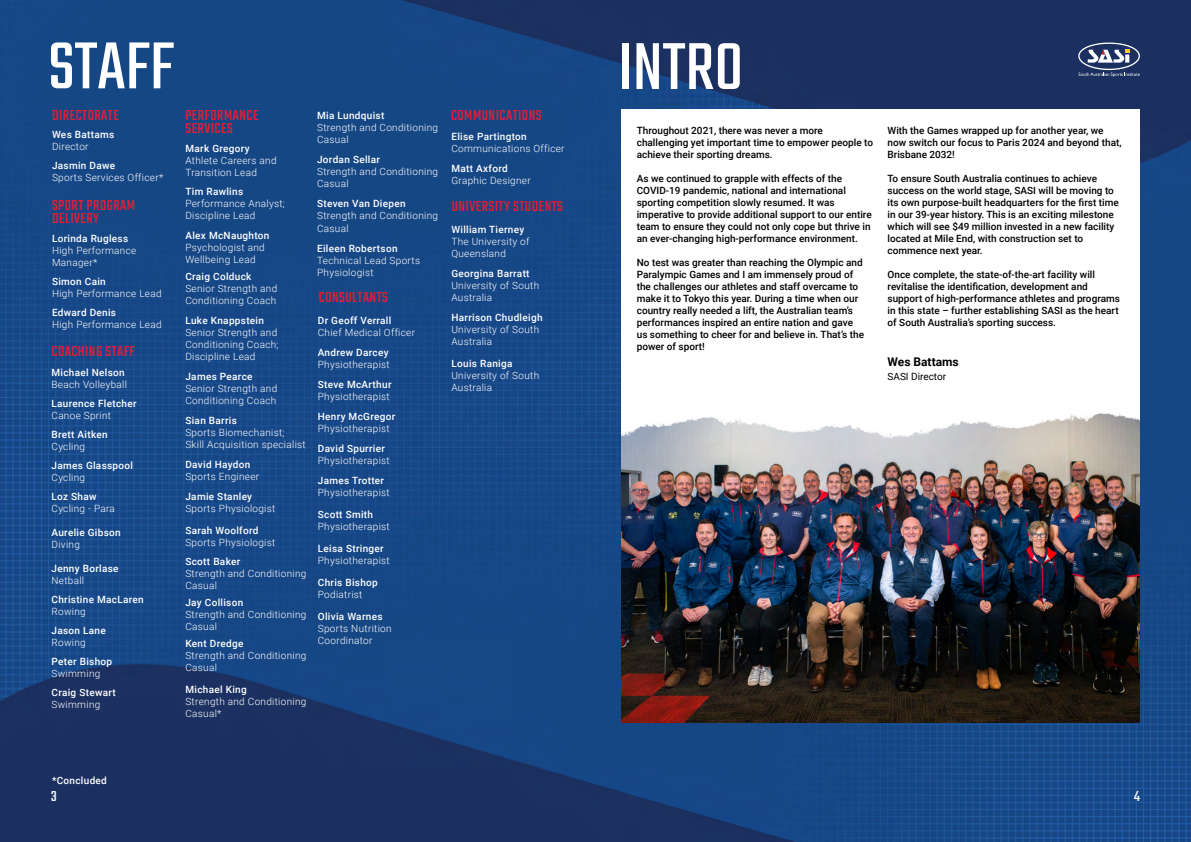
<style>
.page{position:relative;width:1191px;height:842px;background:#fff}
.page>*{position:absolute;margin:0;border:0;box-sizing:border-box;transform-origin:0 0}
.t1{font:73.2px "Teko";color:#fff}
.t2{font:16px/13px "Teko";letter-spacing:.03em;color:#ed1b30}
.t3{font:16px "Teko";color:#fff}
.t4{font:700 12px "Roboto";color:#000}
.t5{font:300 10px/12px "Roboto";letter-spacing:.03em;color:#fff}
.t6{font:500 10px/12px "Roboto";color:#000}
.t7{font:500 10px/12px "Roboto";letter-spacing:.03em;color:#fff}
.t8{font:10px "Roboto";color:#000}
.s1{font-weight:300}
.s2{font-weight:500}
</style>
<div class="page">
<img style="left:0;top:0;width:1191px;height:842px">
<img style="left:621px;top:438px;width:519px;height:284px">
<div style="left:621px;top:110px;width:519px;height:301px;background:#fff"></div>
<img style="left:621px;top:411px;width:519px;height:27px">
<div style="left:1078px;top:43px;width:62px;height:27px;border:1px solid #fff;border-radius:50%"></div>
<svg style="left:1078px;top:73px;width:61px;height:4px"></svg>
<svg style="left:1087px;top:50px;width:42px;height:13px"></svg>
<p class="t1" style="left:48px;top:25px;width:127px">STAFF</p>
<p class="t2" style="left:52px;top:110px;width:68px">DIRECTORATE</p>
<p class="t7" style="left:52px;top:128px;width:64px">Wes Battams<br><span class="s1">Director</span></p>
<p class="t5" style="left:52px;top:159px;width:113px"><span class="s2">Jasmin Dawe<br></span>Sports Services Officer*</p>
<p class="t2" style="left:52px;top:200px;width:85px">SPORT PROGRAM<br>DELIVERY</p>
<p class="t5" style="left:52px;top:232px;width:86px"><span class="s2">Lorinda Rugless<br></span>High Performance<br>Manager*</p>
<p class="t5" style="left:52px;top:275px;width:111px"><span class="s2">Simon Cain<br></span>High Performance Lead</p>
<p class="t5" style="left:52px;top:306px;width:111px"><span class="s2">Edward Denis<br></span>High Performance Lead</p>
<p class="t2" style="left:52px;top:346px;width:85px">COACHING STAFF</p>
<p class="t5" style="left:52px;top:366px;width:77px"><span class="s2">Michael Nelson<br></span>Beach Volleyball</p>
<p class="t7" style="left:52px;top:397px;width:87px">Laurence Fletcher<br><span class="s1">Canoe Sprint</span></p>
<p class="t7" style="left:52px;top:428px;width:58px">Brett Aitken<br><span class="s1">Cycling</span></p>
<p class="t7" style="left:52px;top:459px;width:83px">James Glasspool<br><span class="s1">Cycling</span></p>
<p class="t5" style="left:52px;top:490px;width:65px"><span class="s2">Loz Shaw<br></span>Cycling - Para</p>
<p class="t7" style="left:52px;top:526px;width:71px">Aurelie Gibson<br><span class="s1">Diving</span></p>
<p class="t7" style="left:52px;top:562px;width:69px">Jenny Borlase<br><span class="s1">Netball</span></p>
<p class="t7" style="left:52px;top:593px;width:94px">Christine MacLaren<br><span class="s1">Rowing</span></p>
<p class="t7" style="left:52px;top:624px;width:56px">Jason Lane<br><span class="s1">Rowing</span></p>
<p class="t7" style="left:52px;top:655px;width:62px">Peter Bishop<br><span class="s1">Swimming</span></p>
<p class="t7" style="left:52px;top:686px;width:66px">Craig Stewart<br><span class="s1">Swimming</span></p>
<p class="t2" style="left:185px;top:110px;width:75px">PERFORMANCE<br>SERVICES</p>
<p class="t5" style="left:185px;top:142px;width:93px"><span class="s2">Mark Gregory<br></span>Athlete Careers and<br>Transition Lead</p>
<p class="t5" style="left:185px;top:185px;width:101px"><span class="s2">Tim Rawlins<br></span>Performance Analyst;<br>Discipline Lead</p>
<p class="t5" style="left:185px;top:229px;width:85px"><span class="s2">Alex McNaughton<br></span>Psychologist and<br>Wellbeing Lead</p>
<p class="t5" style="left:185px;top:270px;width:93px"><span class="s2">Craig Colduck<br></span>Senior Strength and<br>Conditioning Coach</p>
<p class="t5" style="left:185px;top:314px;width:95px"><span class="s2">Luke Knappstein<br></span>Senior Strength and<br>Conditioning Coach;<br>Discipline Lead</p>
<p class="t5" style="left:185px;top:370px;width:93px"><span class="s2">James Pearce<br></span>Senior Strength and<br>Conditioning Coach</p>
<p class="t5" style="left:185px;top:414px;width:122px"><span class="s2">Sian Barris<br></span>Sports Biomechanist;<br>Skill Acquisition specialist</p>
<p class="t5" style="left:185px;top:458px;width:75px"><span class="s2">David Haydon<br></span>Sports Engineer</p>
<p class="t5" style="left:185px;top:490px;width:91px"><span class="s2">Jamie Stanley<br></span>Sports Physiologist</p>
<p class="t5" style="left:185px;top:524px;width:91px"><span class="s2">Sarah Woolford<br></span>Sports Physiologist</p>
<p class="t5" style="left:185px;top:555px;width:122px"><span class="s2">Scott Baker<br></span>Strength and Conditioning<br>Casual</p>
<p class="t5" style="left:185px;top:596px;width:122px"><span class="s2">Jay Collison<br></span>Strength and Conditioning<br>Casual</p>
<p class="t5" style="left:185px;top:637px;width:122px"><span class="s2">Kent Dredge<br></span>Strength and Conditioning<br>Casual</p>
<p class="t5" style="left:185px;top:683px;width:122px"><span class="s2">Michael King<br></span>Strength and Conditioning<br>Casual*</p>
<p class="t5" style="left:317px;top:110px;width:122px"><span class="s2">Mia Lundquist<br></span>Strength and Conditioning<br>Casual</p>
<p class="t5" style="left:317px;top:154px;width:122px"><span class="s2">Jordan Sellar<br></span>Strength and Conditioning<br>Casual</p>
<p class="t5" style="left:317px;top:198px;width:122px"><span class="s2">Steven Van Diepen<br></span>Strength and Conditioning<br>Casual</p>
<p class="t5" style="left:317px;top:242px;width:104px"><span class="s2">Eileen Robertson<br></span>Technical Lead Sports<br>Physiologist</p>
<p class="t5" style="left:318px;top:314px;width:99px"><span class="s2">Dr Geoff Verrall<br></span>Chief Medical Officer</p>
<p class="t5" style="left:318px;top:346px;width:73px"><span class="s2">Andrew Darcey<br></span>Physiotherapist</p>
<p class="t5" style="left:318px;top:378px;width:75px"><span class="s2">Steve McArthur<br></span>Physiotherapist</p>
<p class="t5" style="left:318px;top:410px;width:79px"><span class="s2">Henry McGregor<br></span>Physiotherapist</p>
<p class="t5" style="left:318px;top:442px;width:73px"><span class="s2">David Spurrier<br></span>Physiotherapist</p>
<p class="t5" style="left:318px;top:474px;width:73px"><span class="s2">James Trotter<br></span>Physiotherapist</p>
<p class="t5" style="left:318px;top:508px;width:73px"><span class="s2">Scott Smith<br></span>Physiotherapist</p>
<p class="t5" style="left:318px;top:542px;width:73px"><span class="s2">Leisa Stringer<br></span>Physiotherapist</p>
<p class="t7" style="left:318px;top:576px;width:61px">Chris Bishop<br><span class="s1">Podiatrist</span></p>
<p class="t5" style="left:318px;top:610px;width:75px"><span class="s2">Olivia Warnes<br></span>Sports Nutrition<br>Coordinator</p>
<p class="t2" style="left:319px;top:292px;width:71px">CONSULTANTS</p>
<p class="t2" style="left:451px;top:110px;width:92px">COMMUNICATIONS</p>
<p class="t5" style="left:451px;top:130px;width:115px"><span class="s2">Elise Partington<br></span>Communications Officer</p>
<p class="t5" style="left:451px;top:162px;width:81px"><span class="s2">Matt Axford<br></span>Graphic Designer</p>
<p class="t2" style="left:452px;top:201px;width:113px">UNIVERSITY STUDENTS</p>
<p class="t5" style="left:451px;top:223px;width:80px"><span class="s2">William Tierney<br></span>The University of<br>Queensland</p>
<p class="t5" style="left:451px;top:267px;width:89px"><span class="s2">Georgina Barratt<br></span>University of South<br>Australia</p>
<p class="t5" style="left:451px;top:311px;width:93px"><span class="s2">Harrison Chudleigh<br></span>University of South<br>Australia</p>
<p class="t5" style="left:451px;top:357px;width:89px"><span class="s2">Louis Raniga<br></span>University of South<br>Australia</p>
<p class="t7" style="left:52px;top:774px;width:56px">*Concluded</p>
<p class="t1" style="left:617px;top:26px;width:127px">INTRO</p>
<p class="t6" style="left:637px;top:124px;width:238px">Throughout 2021, there was never a more challenging yet important time to empower people to achieve their sporting dreams.</p>
<p class="t6" style="left:637px;top:172px;width:236px">As we continued to grapple with effects of the COVID-19 pandemic, national and international sporting competition slowly resumed. It was imperative to provide additional support to our entire team to ensure they could not only cope but thrive in an ever-changing high-performance environment.</p>
<p class="t6" style="left:637px;top:256px;width:229px">No test was greater than reaching the Olympic and Paralympic Games and I am immensely proud of the challenges our athletes and staff overcame to make it to Tokyo this year. During a time when our country really needed a lift, the Australian team’s performances inspired an entire nation and gave us something to cheer for and believe in. That’s the power of sport!</p>
<p class="t6" style="left:887px;top:124px;width:235px">With the Games wrapped up for another year, we now switch our focus to Paris 2024 and beyond that,<br>Brisbane 2032!</p>
<p class="t6" style="left:887px;top:172px;width:233px">To ensure South Australia continues to achieve success on the world stage, SASI will be moving to its own purpose-built headquarters for the first time in our 39-year history. This is an exciting milestone which will see $49 million invested in a new facility located at Mile End, with construction set to commence next year.</p>
<p class="t6" style="left:887px;top:268px;width:234px">Once complete, the state-of-the-art facility will revitalise the identification, development and support of high-performance athletes and programs in this state – further establishing SASI as the heart of South Australia’s sporting success.</p>
<p class="t4" style="left:887px;top:353px;width:73px">Wes Battams</p>
<p class="t8" style="left:887px;top:369px;width:60px">SASI Director</p>
<p class="t3" style="left:51px;top:788px;width:7px">3</p>
<p class="t3" style="left:1134px;top:788px;width:7px">4</p>
</div>
